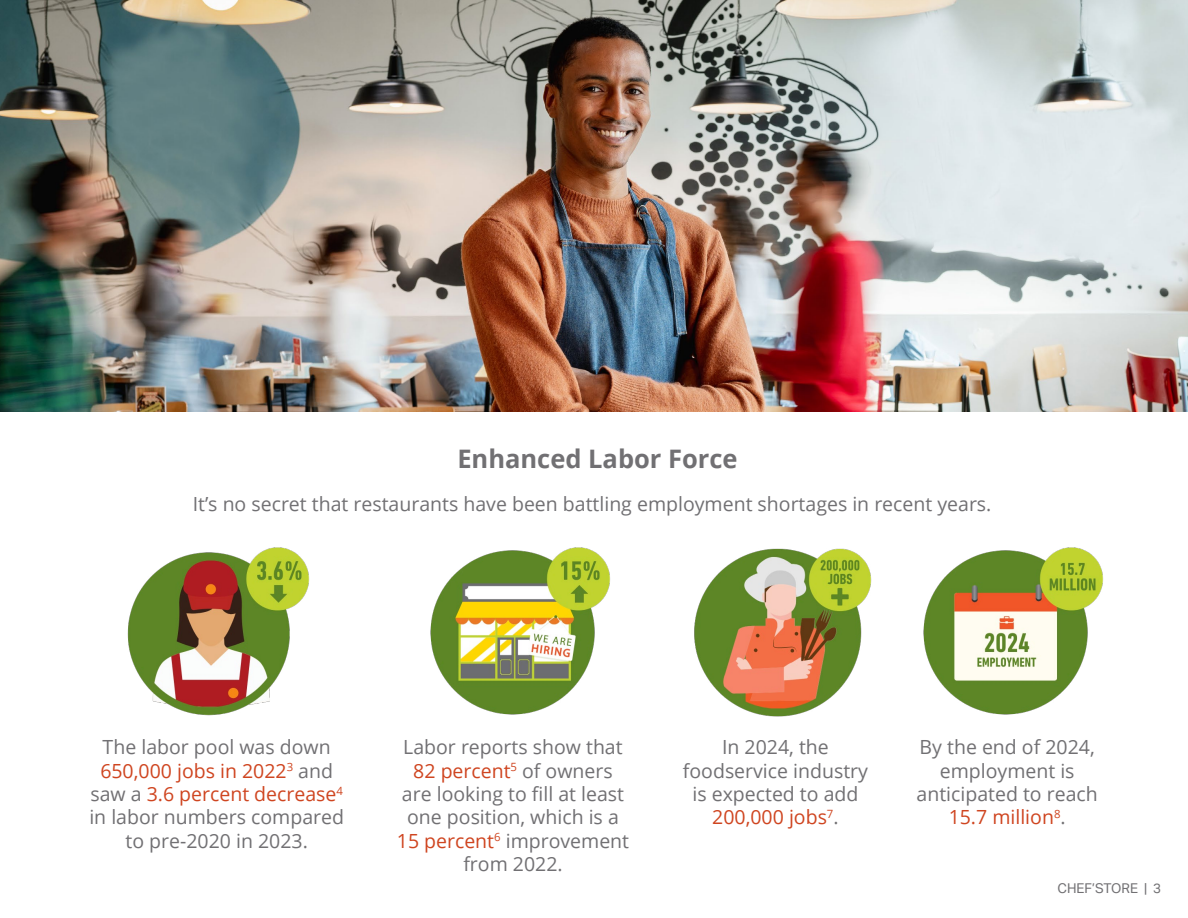
<style>
.page{position:relative;width:1188px;height:918px;background:#fff}
.page>*{position:absolute;margin:0;border:0;box-sizing:border-box;transform-origin:0 0}
.t1{font:700 25.5px "Open Sans";color:#717073}
.t2{font:19.5px/23.4px "Open Sans";color:#717073;text-align:center}
.t3{font:13.5px "Aktiv Grotesk";color:#717073}
.s1{color:#cf4520}
</style>
<div class="page">
<img style="left:0;top:0;width:1188px;height:411px">
<img style="left:127px;top:547px;width:183px;height:169px">
<img style="left:430px;top:547px;width:180px;height:168px">
<img style="left:694px;top:548px;width:178px;height:169px">
<img style="left:923px;top:547px;width:180px;height:168px">
<h1 class="t1" style="left:457px;top:441px;width:282px">Enhanced Labor Force</h1>
<p class="t2" style="left:193px;top:491px;width:800px">It’s no secret that restaurants have been battling employment shortages in recent years.</p>
<p class="t2" style="left:89px;top:735px;width:256px">The labor pool was down<br><span class="s1">650,000 jobs in 2022</span><sup>3</sup> and saw a <span class="s1">3.6 percent decrease</span><sup>4 </sup>in labor numbers compared to pre-2020 in 2023.</p>
<p class="t2" style="left:397px;top:735px;width:234px">Labor reports show that<br><span class="s1">82 percent</span><sup>5</sup> of owners are looking to fill at least one position, which is a<br><span class="s1">15 percent</span><sup>6</sup> improvement from 2022.</p>
<p class="t2" style="left:683px;top:735px;width:187px">In 2024, the foodservice industry is expected to add<br><span class="s1">200,000 jobs</span><sup>7</sup>.</p>
<p class="t2" style="left:917px;top:735px;width:183px">By the end of 2024, employment is anticipated to reach<br><span class="s1">15.7 million</span><sup>8</sup>.</p>
<p class="t3" style="left:1058px;top:881px;width:105px">CHEF’STORE | 3</p>
</div>
